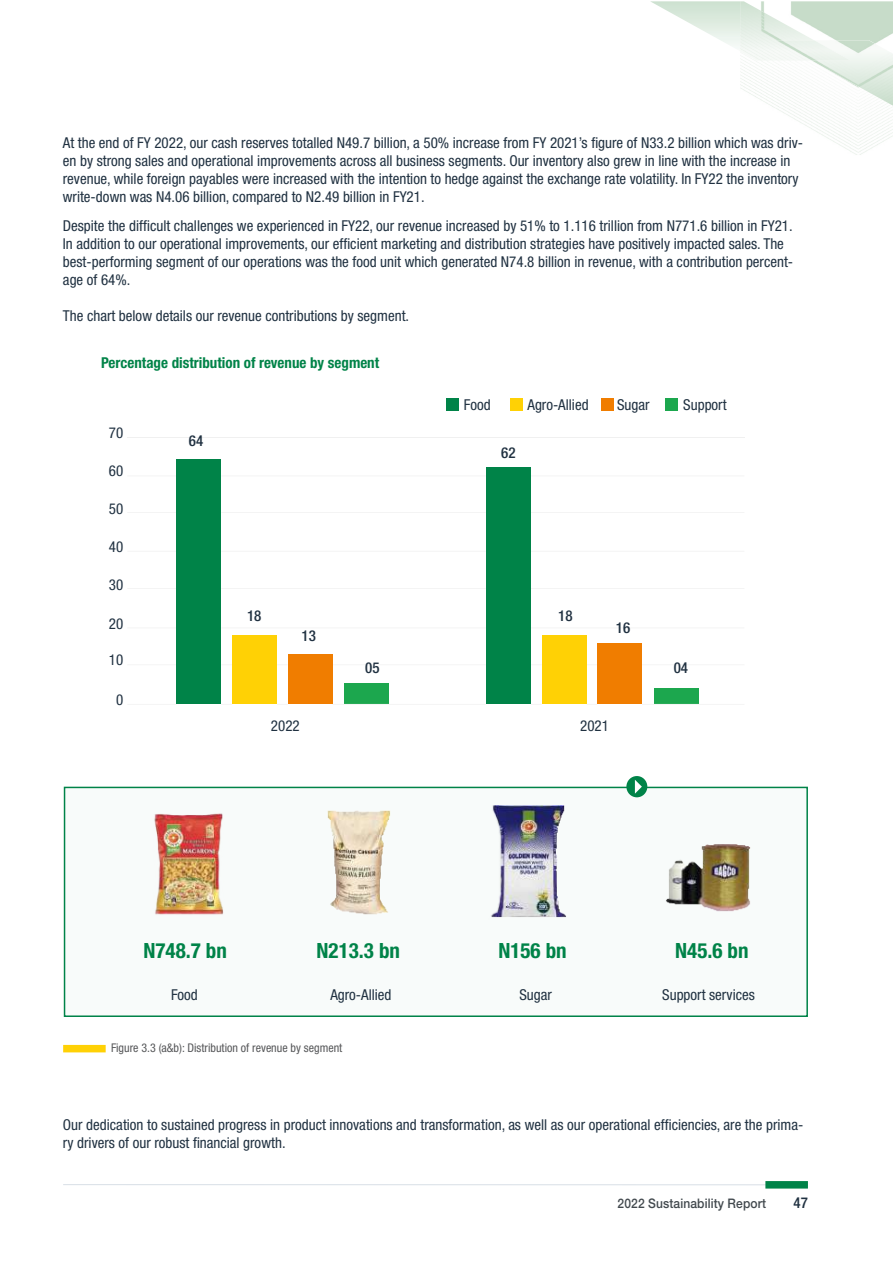
<style>
.page{position:relative;width:893px;height:1263px;background:#fff}
.page>*{position:absolute;margin:0;border:0;box-sizing:border-box;transform-origin:0 0}
.t1{font:700 condensed 21px "Helvetica Neue LT Std";color:#008348}
.t2{font:condensed 15px/18px "Helvetica Neue LT Std";color:#203141}
.t3{font:700 condensed 15px "Helvetica Neue LT Std";color:#008348}
.t4{font:500 condensed 15px "Helvetica Neue LT Std";color:#203141}
.t5{font:500 13.2px "Helvetica Neue LT Std";letter-spacing:.01em;color:#42494e;scale:.91 1}
.t6{font:condensed 12px "Helvetica Neue LT Std";color:#57585a}
</style>
<div class="page">
<img style="left:740px;top:1px;width:153px;height:154px">
<svg style="left:650px;top:1px;width:90px;height:45px"></svg>
<img style="left:740px;top:1px;width:74px;height:60px">
<img style="left:812px;top:40px;width:81px;height:66px">
<img style="left:775px;top:40px;width:76px;height:21px">
<hr style="left:63px;top:1184px;width:744px;height:1px;background:#d8dfe6">
<div style="left:765px;top:1181px;width:43px;height:7px;background:#008348"></div>
<div style="left:63px;top:1045px;width:43px;height:7px;background:#ffd105"></div>
<hr style="left:127px;top:437px;width:617px;height:1px;background:#f0f0f0">
<hr style="left:531px;top:476px;width:213px;height:1px;background:#f0f0f0">
<hr style="left:221px;top:476px;width:265px;height:1px;background:#f0f0f0">
<hr style="left:127px;top:476px;width:49px;height:1px;background:#f0f0f0">
<hr style="left:531px;top:512px;width:213px;height:1px;background:#f0f0f0">
<hr style="left:221px;top:512px;width:265px;height:1px;background:#f0f0f0">
<hr style="left:127px;top:512px;width:49px;height:1px;background:#f0f0f0">
<hr style="left:531px;top:551px;width:213px;height:1px;background:#f0f0f0">
<hr style="left:221px;top:551px;width:265px;height:1px;background:#f0f0f0">
<hr style="left:127px;top:551px;width:49px;height:1px;background:#f0f0f0">
<hr style="left:531px;top:588px;width:213px;height:1px;background:#f0f0f0">
<hr style="left:221px;top:588px;width:265px;height:1px;background:#f0f0f0">
<hr style="left:127px;top:588px;width:49px;height:1px;background:#f0f0f0">
<hr style="left:531px;top:627px;width:213px;height:1px;background:#f0f0f0">
<hr style="left:221px;top:627px;width:265px;height:1px;background:#f0f0f0">
<hr style="left:127px;top:627px;width:49px;height:1px;background:#f0f0f0">
<hr style="left:642px;top:664px;width:102px;height:1px;background:#f0f0f0">
<hr style="left:333px;top:664px;width:153px;height:1px;background:#f0f0f0">
<hr style="left:127px;top:664px;width:49px;height:1px;background:#f0f0f0">
<div style="left:176px;top:460px;width:45px;height:244px;background:#008348"></div>
<div style="left:232px;top:635px;width:45px;height:69px;background:#ffd105"></div>
<div style="left:288px;top:654px;width:45px;height:50px;background:#f07d00"></div>
<div style="left:344px;top:684px;width:45px;height:20px;background:#1ca74e"></div>
<div style="left:486px;top:467px;width:45px;height:237px;background:#008348"></div>
<div style="left:542px;top:635px;width:45px;height:69px;background:#ffd105"></div>
<div style="left:597px;top:643px;width:45px;height:61px;background:#f07d00"></div>
<div style="left:654px;top:688px;width:44px;height:16px;background:#1ca74e"></div>
<hr style="left:642px;top:704px;width:102px;height:1px;background:#f0f0f0">
<hr style="left:333px;top:704px;width:153px;height:1px;background:#f0f0f0">
<hr style="left:127px;top:704px;width:49px;height:1px;background:#f0f0f0">
<div style="left:446px;top:398px;width:13px;height:12px;background:#008348"></div>
<div style="left:510px;top:398px;width:12px;height:12px;background:#ffd105"></div>
<div style="left:601px;top:398px;width:12px;height:12px;background:#f07d00"></div>
<div style="left:666px;top:398px;width:12px;height:12px;background:#1ca74e"></div>
<div style="left:65px;top:788px;width:743px;height:229px;background:#f8fbfa"></div>
<div style="left:64px;top:787px;width:744px;height:230px;border:2px solid #008348"></div>
<div style="left:626px;top:776px;width:21px;height:21px;background:#008348;border-radius:50%"></div>
<svg style="left:635px;top:780px;width:7px;height:14px"></svg>
<img style="left:154px;top:813px;width:70px;height:102px">
<img style="left:327px;top:810px;width:63px;height:105px">
<img style="left:491px;top:806px;width:75px;height:112px">
<img style="left:666px;top:844px;width:85px;height:68px">
<p class="t2" style="left:63px;top:133px;width:742px">At the end of FY 2022, our cash reserves totalled N49.7 billion, a 50% increase from FY 2021’s figure of N33.2 billion which was driv&shy;en by strong sales and operational improvements across all business segments. Our inventory also grew in line with the increase in revenue, while foreign payables were increased with the intention to hedge against the exchange rate volatility. In FY22 the inventory write-down was N4.06 billion, compared to N2.49 billion in FY21.</p>
<p class="t2" style="left:63px;top:216px;width:732px">Despite the difficult challenges we experienced in FY22, our revenue increased by 51% to 1.116 trillion from N771.6 billion in FY21.<br>In addition to our operational improvements, our efficient marketing and distribution strategies have positively impacted sales. The best-performing segment of our operations was the food unit which generated N74.8 billion in revenue, with a contribution percent&shy;age of 64%.</p>
<p class="t2" style="left:63px;top:306px;width:348px">The chart below details our revenue contributions by segment.</p>
<p class="t3" style="left:101px;top:354px;width:280px">Percentage distribution of revenue by segment</p>
<p class="t2" style="left:109px;top:424px;width:16px">70</p>
<p class="t2" style="left:109px;top:462px;width:16px">60</p>
<p class="t2" style="left:109px;top:500px;width:16px">50</p>
<p class="t2" style="left:109px;top:537px;width:16px">40</p>
<p class="t2" style="left:109px;top:575px;width:16px">30</p>
<p class="t4" style="left:189px;top:432px;width:16px">64</p>
<p class="t2" style="left:464px;top:396px;width:28px">Food</p>
<p class="t2" style="left:527px;top:396px;width:63px">Agro-Allied</p>
<p class="t2" style="left:617px;top:396px;width:34px">Sugar</p>
<p class="t2" style="left:683px;top:396px;width:45px">Support</p>
<p class="t4" style="left:501px;top:444px;width:16px">62</p>
<p class="t2" style="left:109px;top:615px;width:16px">20</p>
<p class="t2" style="left:109px;top:651px;width:16px">10</p>
<p class="t2" style="left:116px;top:690px;width:9px">0</p>
<p class="t4" style="left:247px;top:607px;width:16px">18</p>
<p class="t4" style="left:558px;top:607px;width:16px">18</p>
<p class="t4" style="left:302px;top:627px;width:16px">13</p>
<p class="t4" style="left:616px;top:619px;width:16px">16</p>
<p class="t4" style="left:365px;top:659px;width:16px">05</p>
<p class="t4" style="left:674px;top:659px;width:16px">04</p>
<p class="t2" style="left:271px;top:717px;width:30px">2022</p>
<p class="t2" style="left:580px;top:717px;width:30px">2021</p>
<h1 class="t1" style="left:143px;top:938px;width:85px">N748.7 bn</h1>
<h1 class="t1" style="left:317px;top:938px;width:85px">N213.3 bn</h1>
<h1 class="t1" style="left:498px;top:938px;width:70px">N156 bn</h1>
<h1 class="t1" style="left:675px;top:938px;width:75px">N45.6 bn</h1>
<p class="t2" style="left:171px;top:985px;width:28px">Food</p>
<p class="t2" style="left:330px;top:985px;width:63px">Agro-Allied</p>
<p class="t2" style="left:519px;top:985px;width:34px">Sugar</p>
<p class="t2" style="left:662px;top:985px;width:94px">Support services</p>
<p class="t6" style="left:111px;top:1041px;width:233px">Figure 3.3 (a&amp;b): Distribution of revenue by segment</p>
<p class="t2" style="left:63px;top:1116px;width:742px">Our dedication to sustained progress in product innovations and transformation, as well as our operational efficiencies, are the prima&shy;ry drivers of our robust financial growth.</p>
<p class="t5" style="left:618px;top:1196px;width:165px">2022 Sustainability Report</p>
<p class="t4" style="left:793px;top:1194px;width:16px">47</p>
</div>
